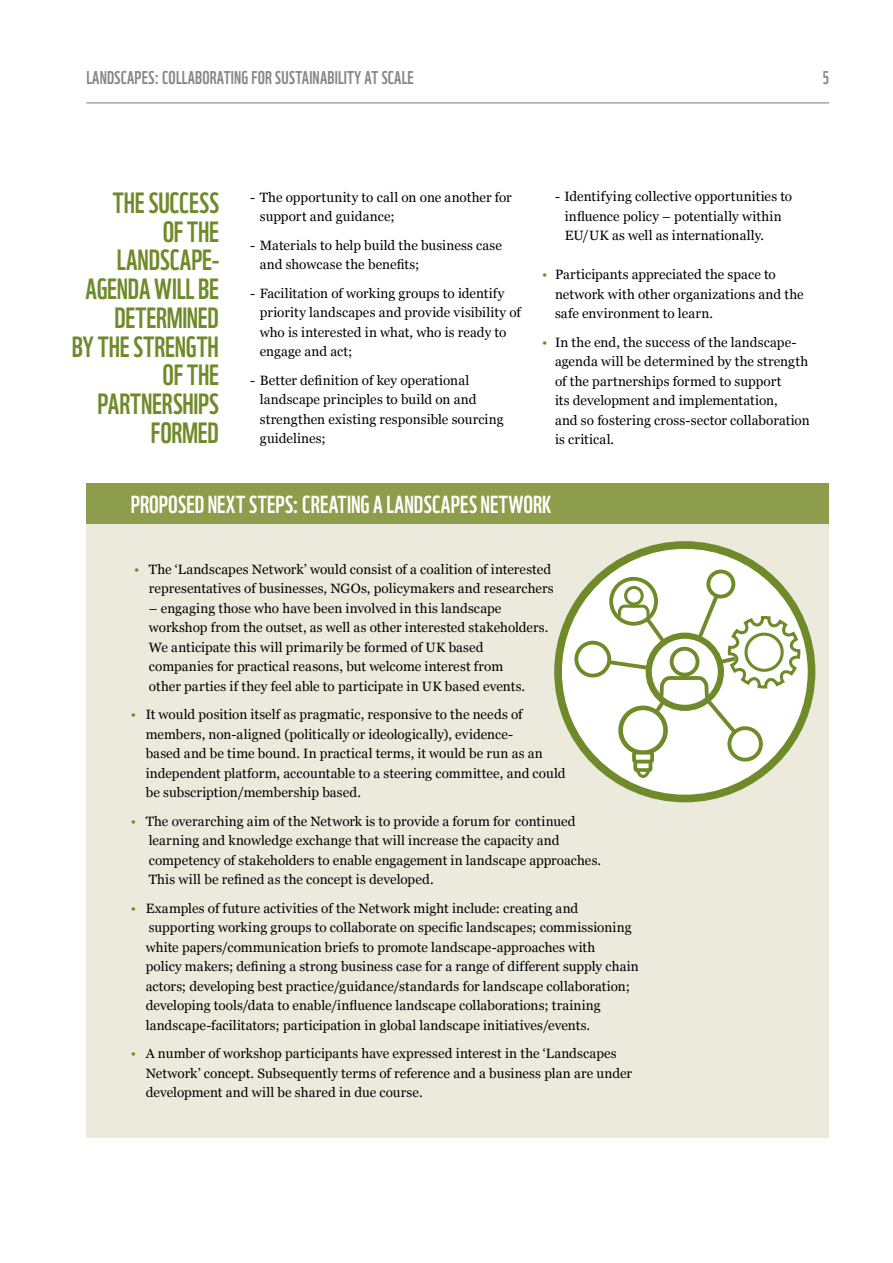
<style>
.page{position:relative;width:893px;height:1263px;background:#fff}
.page>*{position:absolute;margin:0;border:0;box-sizing:border-box;transform-origin:0 0}
.t1{font:28.5px/28.8px "WWF";letter-spacing:-.005em;color:#6f8a29;text-align:right}
.t2{font:24px "WWF";letter-spacing:.005em;color:#fff}
.t3{font:18px "WWF";letter-spacing:.01em;color:#878787}
.t4{font:13.5px/19.5px "Georgia";letter-spacing:.005em;color:#000}
.s1{color:#6f8a29}
</style>
<div class="page">
<hr style="left:86px;top:102px;width:743px;height:1px;background:#878787">
<div style="left:86px;top:484px;width:743px;height:653px;background:#eceadc"></div>
<div style="left:86px;top:484px;width:743px;height:40px;background:#8d9d4b"></div>
<svg style="left:554px;top:541px;width:262px;height:262px"></svg>
<svg style="left:572px;top:568px;width:230px;height:211px;background:#e3e8d6"></svg>
<h3 class="t3" style="left:86px;top:63px;width:329px">LANDSCAPES: COLLABORATING FOR SUSTAINABILITY AT SCALE</h3>
<h3 class="t3" style="left:822px;top:63px;width:8px">5</h3>
<h1 class="t1" style="left:72px;top:186px;width:149px">THE SUCCESS<br>OF THE<br>LANDSCAPE-<br>AGENDA WILL BE<br>DETERMINED<br>BY THE STRENGTH<br>OF THE<br>PARTNERSHIPS<br>FORMED</h1>
<p class="t4" style="left:260px;top:187px;width:253px;text-indent:-10px">- The opportunity to call on one another for support and guidance;</p>
<p class="t4" style="left:260px;top:235px;width:244px;text-indent:-10px">- Materials to help build the business case and showcase the benefits;</p>
<p class="t4" style="left:260px;top:283px;width:263px;text-indent:-10px">- Facilitation of working groups to identify priority landscapes and provide visibility of who is interested in what, who is ready to engage and act;</p>
<p class="t4" style="left:260px;top:370px;width:245px;text-indent:-10px">- Better definition of key operational landscape principles to build on and strengthen existing responsible sourcing guidelines;</p>
<p class="t4" style="left:565px;top:187px;width:229px;text-indent:-10px">- Identifying collective opportunities to influence policy – potentially within<br>EU/UK as well as internationally.</p>
<p class="t4" style="left:555px;top:265px;width:250px;text-indent:-13px"><span class="s1">•</span> Participants appreciated the space to network with other organizations and the safe environment to learn.</p>
<p class="t4" style="left:555px;top:333px;width:256px;text-indent:-13px"><span class="s1">•</span> In the end, the success of the landscape&shy;agenda will be determined by the strength of the partnerships formed to support<br>its development and implementation,<br>and so fostering cross-sector collaboration is critical.</p>
<h2 class="t2" style="left:131px;top:485px;width:422px">PROPOSED NEXT STEPS: CREATING A LANDSCAPES NETWORK</h2>
<p class="t4" style="left:134px;top:560px;width:421px;text-align:right"><span class="s1">•</span> The ‘Landscapes Network’ would consist of a coalition of interested representatives of businesses, NGOs, policymakers and researchers</p>
<p class="t4" style="left:149px;top:599px;width:401px">– engaging those who have been involved in this landscape workshop from the outset, as well as other interested stakeholders.<br>We anticipate this will primarily be formed of UK based companies for practical reasons, but welcome interest from<br>other parties if they feel able to participate in UK based events.</p>
<p class="t4" style="left:146px;top:705px;width:421px;text-indent:-15px"><span class="s1">•</span> It would position itself as pragmatic, responsive to the needs of members, non-aligned (politically or ideologically), evidence-<br>based and be time bound. In practical terms, it would be run as an independent platform, accountable to a steering committee, and could be subscription/membership based.</p>
<p class="t4" style="left:149px;top:812px;width:454px;text-indent:-18px"><span class="s1">•</span> The overarching aim of the Network is to provide a forum for continued learning and knowledge exchange that will increase the capacity and competency of stakeholders to enable engagement in landscape approaches.<br>This will be refined as the concept is developed.</p>
<p class="t4" style="left:146px;top:899px;width:495px;text-indent:-15px"><span class="s1">•</span> Examples of future activities of the Network might include: creating and supporting working groups to collaborate on specific landscapes; commissioning white papers/communication briefs to promote landscape-approaches with<br>policy makers; defining a strong business case for a range of different supply chain actors; developing best practice/guidance/standards for landscape collaboration; developing tools/data to enable/influence landscape collaborations; training landscape-facilitators; participation in global landscape initiatives/events.</p>
<p class="t4" style="left:146px;top:1044px;width:488px;text-indent:-15px"><span class="s1">•</span> A number of workshop participants have expressed interest in the ‘Landscapes<br>Network’ concept. Subsequently terms of reference and a business plan are under development and will be shared in due course.</p>
</div>
